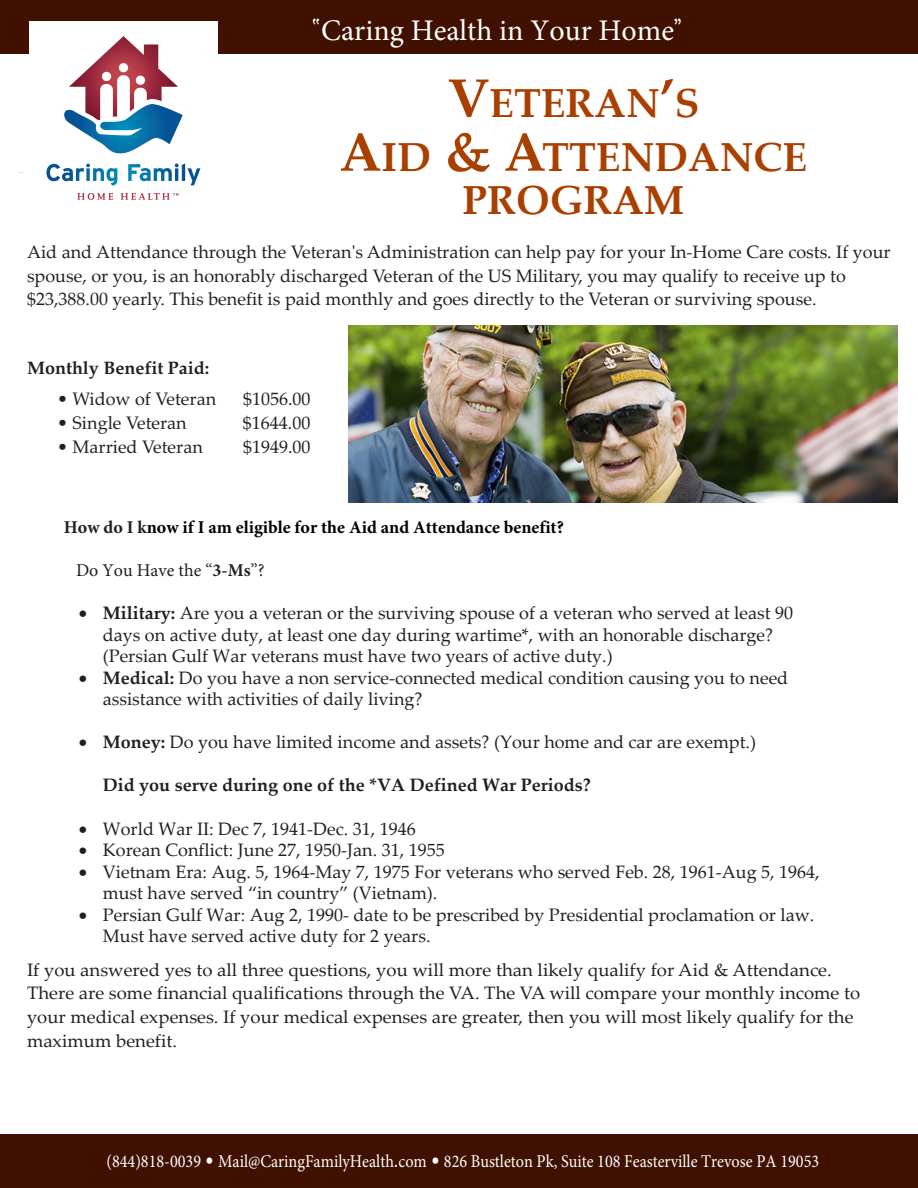
<style>
.page{position:relative;width:918px;height:1188px;background:#fff}
.page>*{position:absolute;margin:0;border:0;box-sizing:border-box;transform-origin:0 0}
.t1{font:700 40.5px/54px "Palatino Linotype";color:#aa4000;text-align:center}
.t2{font:30px "Minion Pro";color:#fff}
.t3{font:18px/23.7px "Palatino Linotype";color:#231f20}
.t4{font:18px "Minion Pro";color:#fff;scale:.9 1}
.t5{font:18px "Palatino";color:#231f20}
.t6{font:700 18px "Minion Pro";color:#000}
.t7{font:700 18px "Palatino Linotype";color:#231f20}
.t8{font:700 18px "Palatino";color:#231f20}
.t9{font:18px "Minion Pro";color:#231f20}
.s1{font-family:"Zipty Do Std"}
.s2{font-size:54px}
.s3{color:#231f20}
.s4{font-weight:700}
.s5{font-family:"Avenir";font-weight:500}
</style>
<div class="page">
<div style="left:0;top:0;width:918px;height:54px;background:#401000"></div>
<div style="left:0;top:1134px;width:918px;height:54px;background:#401000"></div>
<div style="left:597px;top:322px;width:270px;height:180px;background:linear-gradient(to right,#fff,#fff)"></div>
<img style="left:30px;top:21px;width:187px;height:179px">
<img style="left:348px;top:326px;width:549px;height:177px">
<h2 class="t2" style="left:312px;top:11px;width:371px"><span class="s1">“</span>Caring Health in Your Home<span class="s1">”</span></h2>
<h1 class="t1" style="left:340px;top:74px;width:469px"><span class="s2">V</span>ETERAN<span class="s2">’</span>S<br><span class="s2">A</span>ID <span class="s2">&amp; A</span>TTENDANCE</h1>
<h1 class="t1" style="left:462px;top:172px;width:224px">PROGRAM</h1>
<p class="t3" style="left:27px;top:239px;width:865px">Aid and Attendance through the Veteran's Administration can help pay for your In-Home Care costs. If your spouse, or you, is an honorably discharged Veteran of the US Military, you may qualify to receive up to $23,388.00 yearly. This benefit is paid monthly and goes directly to the Veteran or surviving spouse.</p>
<p class="t8" style="left:27px;top:357px;width:184px">Monthly Benefit Paid:</p>
<p class="t5" style="left:57px;top:388px;width:161px">• Widow of Veteran</p>
<p class="t5" style="left:243px;top:388px;width:69px">$1056.00</p>
<p class="t5" style="left:57px;top:412px;width:131px">• Single Veteran</p>
<p class="t5" style="left:243px;top:412px;width:69px">$1644.00</p>
<p class="t5" style="left:57px;top:436px;width:147px">• Married Veteran</p>
<p class="t5" style="left:243px;top:436px;width:69px">$1949.00</p>
<p class="t6" style="left:64px;top:514px;width:502px"><span class="s3">How do I k</span>now if I am eligible for the Aid and Attendance benefit?</p>
<p class="t9" style="left:76px;top:558px;width:190px">Do You Have the “<span class="s4">3-Ms</span>”?</p>
<p class="t3" style="left:103px;top:601px;width:692px;line-height:21.6px;text-indent:-24px">• <span class="s4">Military:</span> Are you a veteran or the surviving spouse of a veteran who served at least 90 days on active duty, at least one day during wartime*, with an honorable discharge? (Persian Gulf War veterans must have two years of active duty.)</p>
<p class="t3" style="left:103px;top:666px;width:687px;line-height:21.5px;text-indent:-24px">• <span class="s4">Medical:</span> Do you have a non service-connected medical condition causing you to need assistance with activities of daily living?</p>
<p class="t3" style="left:79px;top:729px;width:679px">• <span class="s4">Money:</span> Do you have limited income and assets? (Your home and car are exempt.)</p>
<p class="t7" style="left:103px;top:772px;width:489px">Did you serve during one of the *VA Defined War Periods?</p>
<p class="t3" style="left:79px;top:816px;width:339px">• World War II: Dec 7, 1941-Dec. 31, 1946</p>
<p class="t3" style="left:79px;top:837px;width:367px">• Korean Conflict: June 27, 1950-Jan. 31, 1955</p>
<p class="t3" style="left:103px;top:860px;width:718px;line-height:21.5px;text-indent:-24px">• Vietnam Era: Aug. 5, 1964-May 7, 1975 For veterans who served Feb. 28, 1961-Aug 5, 1964, must have served “in country” (Vietnam).</p>
<p class="t3" style="left:103px;top:903px;width:713px;line-height:21.5px;text-indent:-24px">• Persian Gulf War: Aug 2, 1990- date to be prescribed by Presidential proclamation or law.<br>Must have served active duty for 2 years.</p>
<p class="t3" style="left:27px;top:957px;width:835px">If you answered yes to all three questions, you will more than likely qualify for Aid &amp; Attendance.<br>There are some financial qualifications through the VA. The VA will compare your monthly income to your medical expenses. If your medical expenses are greater, then you will most likely qualify for the maximum benefit.</p>
<p class="t4" style="left:106px;top:1149px;width:794px">(844)818-0039 <span class="s5">•</span> Mail@CaringFamilyHealth<span class="s5">.</span>com <span class="s5">•</span> 826 Bustleton Pk, Suite 108 Feasterville Trevose PA 19053</p>
</div>
